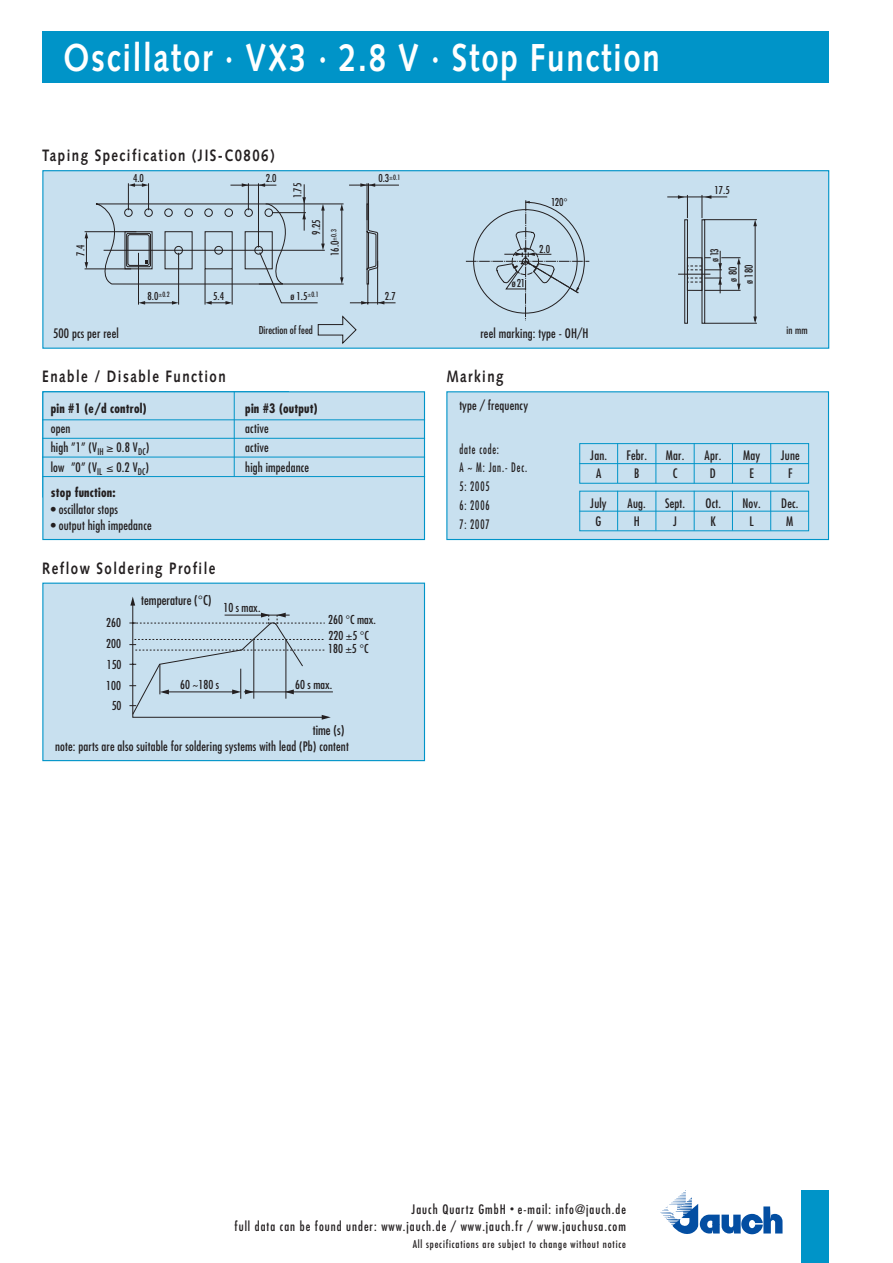
<style>
.page{position:relative;width:893px;height:1263px;background:#fff}
.page>*{position:absolute;margin:0;border:0;box-sizing:border-box;transform-origin:0 0}
.t1{font:700 39px "Syntax";letter-spacing:.055em;color:#fff;scale:.8 1}
.t2{font:700 16.5px "Syntax";letter-spacing:.11em;color:#231f20;scale:.8 1}
.t3{font:condensed 13.2px "Futura";color:#231f20}
.t4{font:condensed 12.75px "Futura";letter-spacing:.015em;color:#231f20}
.t5{font:condensed 12.75px/16.8px "Futura";letter-spacing:.08em;color:#231f20;text-align:right}
.t6{font:700 condensed 12.75px "Futura";letter-spacing:.015em;color:#231f20}
.t7{font:condensed 12.75px/18.8px "Futura";letter-spacing:.085em;color:#231f20;scale:.8 1}
.t8{font:condensed 12px/21.6px "Futura";color:#231f20}
.t9{font:condensed 10.65px/18.9px "Futura";color:#231f20}
.t10{font:condensed 10.5px "Futura";letter-spacing:.075em;color:#231f20}
</style>
<div class="page">
<div style="left:801px;top:1191px;width:28px;height:72px;background:#0094c8"></div>
<svg style="left:660px;top:1190px;width:122px;height:45px"></svg>
<div style="left:42px;top:32px;width:787px;height:51px;background:#0094c8"></div>
<div style="left:43px;top:171px;width:786px;height:177px;background:#c8e0ef"></div>
<hr style="left:266px;top:204px;width:77px;height:1px;background:#231f20">
<hr style="left:259px;top:284px;width:85px;height:1px;background:#231f20">
<hr style="left:341px;top:209px;width:1px;height:71px;background:#231f20">
<svg style="left:340px;top:277px;width:4px;height:7px"></svg>
<svg style="left:340px;top:204px;width:4px;height:7px"></svg>
<hr style="left:368px;top:183px;width:1px;height:46px;background:#231f20">
<hr style="left:367px;top:183px;width:1px;height:37px;background:#231f20">
<hr style="left:350px;top:302px;width:31px;height:1px;background:#231f20">
<svg style="left:361px;top:203px;width:34px;height:102px"></svg>
<svg style="left:317px;top:315px;width:40px;height:29px"></svg>
<div style="left:42px;top:170px;width:787px;height:179px;border:1px solid #0094c8"></div>
<hr style="left:703px;top:219px;width:54px;height:1px;background:#231f20">
<hr style="left:755px;top:224px;width:1px;height:97px;background:#231f20">
<hr style="left:667px;top:197px;width:60px;height:1px;background:#231f20">
<hr style="left:705px;top:323px;width:52px;height:1px;background:#231f20">
<svg style="left:678px;top:195px;width:62px;height:129px"></svg>
<svg style="left:753px;top:317px;width:4px;height:6px"></svg>
<svg style="left:753px;top:220px;width:4px;height:6px"></svg>
<div style="left:43px;top:583px;width:381px;height:178px;background:#c8e0ef"></div>
<div style="left:42px;top:583px;width:383px;height:178px;border:1px solid #0094c8"></div>
<div style="left:447px;top:392px;width:381px;height:148px;background:#c8e0ef"></div>
<div style="left:446px;top:391px;width:383px;height:149px;border:1px solid #0094c8"></div>
<div style="left:579px;top:443px;width:230px;height:41px;border:1px solid #0094c8"></div>
<hr style="left:617px;top:443px;width:1px;height:40px;background:#0094c8">
<hr style="left:655px;top:443px;width:1px;height:40px;background:#0094c8">
<hr style="left:694px;top:443px;width:1px;height:40px;background:#0094c8">
<hr style="left:732px;top:443px;width:1px;height:40px;background:#0094c8">
<hr style="left:770px;top:443px;width:1px;height:40px;background:#0094c8">
<div style="left:579px;top:491px;width:230px;height:40px;border:1px solid #0094c8"></div>
<hr style="left:617px;top:491px;width:1px;height:40px;background:#0094c8">
<hr style="left:655px;top:491px;width:1px;height:40px;background:#0094c8">
<hr style="left:694px;top:491px;width:1px;height:40px;background:#0094c8">
<hr style="left:732px;top:491px;width:1px;height:40px;background:#0094c8">
<hr style="left:770px;top:491px;width:1px;height:40px;background:#0094c8">
<hr style="left:579px;top:463px;width:230px;height:1px;background:#0094c8">
<hr style="left:579px;top:511px;width:230px;height:1px;background:#0094c8">
<div style="left:43px;top:392px;width:381px;height:148px;background:#c8e0ef"></div>
<div style="left:42px;top:391px;width:383px;height:149px;border:1px solid #0094c8"></div>
<hr style="left:42px;top:419px;width:383px;height:1px;background:#0094c8">
<hr style="left:42px;top:438px;width:383px;height:1px;background:#0094c8">
<hr style="left:42px;top:457px;width:383px;height:1px;background:#0094c8">
<hr style="left:42px;top:476px;width:383px;height:1px;background:#0094c8">
<hr style="left:234px;top:392px;width:1px;height:84px;background:#0094c8">
<svg style="left:84px;top:183px;width:241px;height:122px"></svg>
<svg style="left:349px;top:183px;width:50px;height:4px"></svg>
<svg style="left:466px;top:200px;width:123px;height:120px"></svg>
<svg style="left:129px;top:597px;width:204px;height:123px"></svg>
<h1 class="t1" style="left:64px;top:42px;width:747px">Oscillator · VX3 · 2.8 V · Stop Function</h1>
<p class="t2" style="left:42px;top:149px;width:292px">Taping Specification (JIS-C0806)</p>
<p class="t9" style="left:133px;top:170px;width:12px">4.0</p>
<p class="t9" style="left:266px;top:170px;width:12px">2.0</p>
<p class="t9" style="left:289px;top:198px;width:17px;rotate:-90deg">1.75</p>
<p class="t9" style="left:378px;top:170px;width:24px">0.3 <sup>0.1</sup></p>
<p class="t9" style="left:551px;top:193px;width:14px">120</p>
<p class="t9" style="left:714px;top:182px;width:17px">17.5</p>
<p class="t9" style="left:308px;top:256px;width:38px;text-indent:21px;rotate:-90deg">9.25<br>16.0 <sup>0.3</sup></p>
<p class="t9" style="left:290px;top:288px;width:30px">ø 1.5 <sup>0.1</sup></p>
<p class="t9" style="left:539px;top:240px;width:12px">2.0</p>
<p class="t9" style="left:72px;top:256px;width:12px;rotate:-90deg">7.4</p>
<p class="t9" style="left:706px;top:262px;width:15px;rotate:-90deg">ø 13</p>
<p class="t9" style="left:740px;top:284px;width:21px;rotate:-90deg">ø 180</p>
<p class="t9" style="left:724px;top:282px;width:16px;rotate:-90deg">ø 80</p>
<p class="t9" style="left:512px;top:275px;width:15px">ø 21</p>
<p class="t9" style="left:148px;top:287px;width:24px">8.0 <sup>0.2</sup></p>
<p class="t9" style="left:213px;top:287px;width:12px">5.4</p>
<p class="t9" style="left:385px;top:288px;width:12px">2.7</p>
<p class="t9" style="left:259px;top:321px;width:56px">Direction of feed</p>
<p class="t4" style="left:53px;top:327px;width:67px">500 pcs per reel</p>
<p class="t10" style="left:786px;top:326px;width:22px">in mm</p>
<p class="t4" style="left:480px;top:327px;width:110px">reel marking: type - OH/H</p>
<p class="t2" style="left:42px;top:370px;width:231px">Enable / Disable Function</p>
<p class="t6" style="left:51px;top:403px;width:97px">pin #1 (e/d control)</p>
<p class="t6" style="left:245px;top:403px;width:74px">pin #3 (output)</p>
<p class="t4" style="left:51px;top:422px;width:21px">open</p>
<p class="t4" style="left:245px;top:422px;width:25px">active</p>
<p class="t4" style="left:51px;top:442px;width:100px">high ”1” (V<sub>IH</sub> ≥ 0.8 V<sub>DC</sub>)</p>
<p class="t4" style="left:245px;top:442px;width:25px">active</p>
<p class="t4" style="left:51px;top:461px;width:100px">low ”0” (V<sub>IL</sub> ≤ 0.2 V<sub>DC</sub>)</p>
<p class="t4" style="left:245px;top:461px;width:65px">high impedance</p>
<p class="t6" style="left:51px;top:487px;width:66px">stop function:</p>
<p class="t4" style="left:51px;top:503px;width:69px">• oscillator stops</p>
<p class="t4" style="left:51px;top:520px;width:102px">• output high impedance</p>
<p class="t2" style="left:42px;top:561px;width:218px">Reflow Soldering Profile</p>
<p class="t8" style="left:106px;top:613px;width:16px">260<br>200</p>
<p class="t8" style="left:107px;top:655px;width:16px">150</p>
<p class="t3" style="left:141px;top:594px;width:72px">temperature ( C)</p>
<p class="t8" style="left:224px;top:598px;width:38px">10 s max.</p>
<p class="t8" style="left:328px;top:610px;width:49px">260 C max.</p>
<p class="t8" style="left:328px;top:639px;width:42px">180 5 C</p>
<p class="t8" style="left:328px;top:626px;width:42px">220 5 C</p>
<p class="t8" style="left:106px;top:675px;width:16px">100</p>
<p class="t8" style="left:180px;top:674px;width:40px">60 ~180 s</p>
<p class="t8" style="left:295px;top:674px;width:38px">60 s max.</p>
<p class="t8" style="left:112px;top:696px;width:11px">50</p>
<p class="t3" style="left:313px;top:724px;width:33px">time (s)</p>
<p class="t4" style="left:55px;top:740px;width:295px">note: parts are also suitable for soldering systems with lead (Pb) content</p>
<p class="t2" style="left:446px;top:370px;width:73px">Marking</p>
<p class="t4" style="left:459px;top:400px;width:70px">type / frequency</p>
<p class="t7" style="left:459px;top:441px;width:86px">date code:<br>A ~ M: Jan.- Dec.<br>5: 2005<br>6: 2006<br>7: 2007</p>
<p class="t4" style="left:590px;top:449px;width:18px">Jan.</p>
<p class="t4" style="left:626px;top:449px;width:22px">Febr.</p>
<p class="t4" style="left:666px;top:449px;width:20px">Mar.</p>
<p class="t4" style="left:705px;top:449px;width:18px">Apr.</p>
<p class="t4" style="left:743px;top:449px;width:19px">May</p>
<p class="t4" style="left:781px;top:449px;width:20px">June</p>
<p class="t4" style="left:596px;top:467px;width:7px">A</p>
<p class="t4" style="left:634px;top:467px;width:7px">B</p>
<p class="t4" style="left:673px;top:467px;width:6px">C</p>
<p class="t4" style="left:710px;top:467px;width:7px">D</p>
<p class="t4" style="left:749px;top:467px;width:6px">E</p>
<p class="t4" style="left:788px;top:467px;width:6px">F</p>
<p class="t4" style="left:590px;top:497px;width:18px">July</p>
<p class="t4" style="left:628px;top:497px;width:20px">Aug.</p>
<p class="t4" style="left:665px;top:497px;width:22px">Sept.</p>
<p class="t4" style="left:705px;top:497px;width:17px">Oct.</p>
<p class="t4" style="left:742px;top:497px;width:20px">Nov.</p>
<p class="t4" style="left:781px;top:497px;width:19px">Dec.</p>
<p class="t4" style="left:595px;top:515px;width:7px">G</p>
<p class="t4" style="left:634px;top:515px;width:8px">H</p>
<p class="t4" style="left:673px;top:515px;width:5px">J</p>
<p class="t4" style="left:710px;top:515px;width:7px">K</p>
<p class="t4" style="left:749px;top:515px;width:6px">L</p>
<p class="t4" style="left:786px;top:515px;width:9px">M</p>
<p class="t5" style="left:235px;top:1202px;width:393px">Jauch Quartz GmbH <sup>•</sup> e-mail: info@jauch.de<br>full data can be found under: www.jauch.de / www.jauch.fr / www.jauchusa.com</p>
<p class="t10" style="left:413px;top:1239px;width:215px">All specifications are subject to change without notice</p>
</div>
